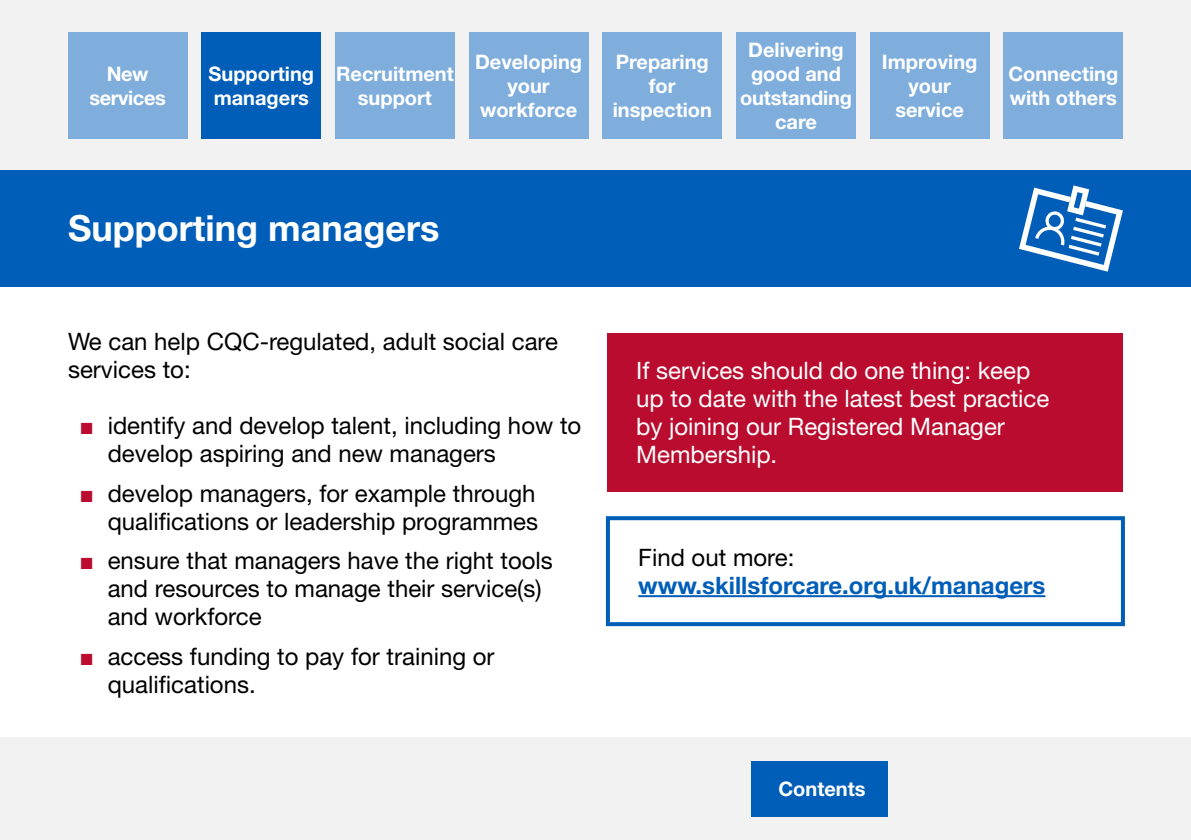
<style>
.page{position:relative;width:1191px;height:840px;background:#fff}
.page>*{position:absolute;margin:0;border:0;box-sizing:border-box;transform-origin:0 0}
.t1{font:700 36px "Helvetica Neue LT Std";color:#fff}
.t2{font:24px/28px "Helvetica Neue LT Std";color:#000}
.t3{font:24px/28px "Helvetica Neue LT Std";color:#fff}
.t4{font:700 24px "Helvetica Neue LT Std";color:#005eb8}
.t5{font:700 20px/24px "Helvetica Neue LT Std";color:#fff;text-align:center}
.t6{font:700 20px/24px "Helvetica Neue LT Std";letter-spacing:-.02em;color:#fff;text-align:center}
.s1{font-family:"Arial";color:#ba0c2f}
</style>
<div class="page">
<div style="left:0;top:737px;width:1191px;height:102px;background:#f2f2f2"></div>
<div style="left:0;top:0;width:1191px;height:170px;background:#f2f2f2"></div>
<div style="left:751px;top:760px;width:136px;height:56px;background:#005eb8"></div>
<div style="left:68px;top:32px;width:119px;height:107px;background:#80aedc"></div>
<div style="left:202px;top:32px;width:119px;height:107px;background:#005eb8"></div>
<div style="left:335px;top:32px;width:119px;height:107px;background:#80aedc"></div>
<div style="left:469px;top:32px;width:119px;height:107px;background:#80aedc"></div>
<div style="left:603px;top:32px;width:119px;height:107px;background:#80aedc"></div>
<div style="left:736px;top:32px;width:119px;height:107px;background:#80aedc"></div>
<div style="left:870px;top:32px;width:119px;height:107px;background:#80aedc"></div>
<div style="left:1003px;top:32px;width:120px;height:107px;background:#80aedc"></div>
<div style="left:608px;top:333px;width:515px;height:158px;background:#ba0c2f"></div>
<hr style="left:638px;top:595px;width:407px;height:2px;background:#005eb8">
<div style="left:606px;top:516px;width:519px;height:109px;border:4px solid #005eb8"></div>
<div style="left:0;top:170px;width:1191px;height:116px;background:#005eb8"></div>
<svg style="left:1019px;top:185px;width:104px;height:86px"></svg>
<p class="t6" style="left:89px;top:61px;width:78px">New services</p>
<p class="t5" style="left:208px;top:61px;width:107px;text-align:left">Supporting managers</p>
<p class="t5" style="left:336px;top:61px;width:119px">Recruitment support</p>
<p class="t5" style="left:475px;top:49px;width:109px">Developing your workforce</p>
<p class="t5" style="left:612px;top:49px;width:101px">Preparing for inspection</p>
<p class="t5" style="left:740px;top:37px;width:113px">Delivering good and outstanding care</p>
<p class="t5" style="left:882px;top:49px;width:97px">Improving your service</p>
<p class="t5" style="left:1008px;top:61px;width:111px;text-align:left">Connecting with others</p>
<h1 class="t1" style="left:68px;top:206px;width:373px">Supporting managers</h1>
<p class="t2" style="left:68px;top:327px;width:491px">We can help CQC-regulated, adult social care services to:</p>
<p class="t2" style="left:108px;top:411px;width:475px;text-indent:-28px"><span class="s1">■</span> identify and develop talent, including how to develop aspiring and new managers</p>
<p class="t2" style="left:79px;top:478px;width:460px;text-align:right"><span class="s1">■</span> develop managers, for example through qualifications or leadership programmes</p>
<p class="t2" style="left:108px;top:546px;width:447px;text-indent:-28px"><span class="s1">■</span> ensure that managers have the right tools and resources to manage their service(s) and workforce</p>
<p class="t2" style="left:108px;top:641px;width:388px;text-indent:-28px"><span class="s1">■</span> access funding to pay for training or qualifications.</p>
<p class="t3" style="left:636px;top:355px;width:414px">If services should do one thing: keep up to date with the latest best practice by joining our Registered Manager<br>Membership.</p>
<p class="t2" style="left:638px;top:542px;width:158px">Find out more:</p>
<p class="t4" style="left:638px;top:570px;width:408px">www.skillsforcare.org.uk/managers</p>
<p class="t5" style="left:778px;top:776px;width:89px">Contents</p>
</div>
